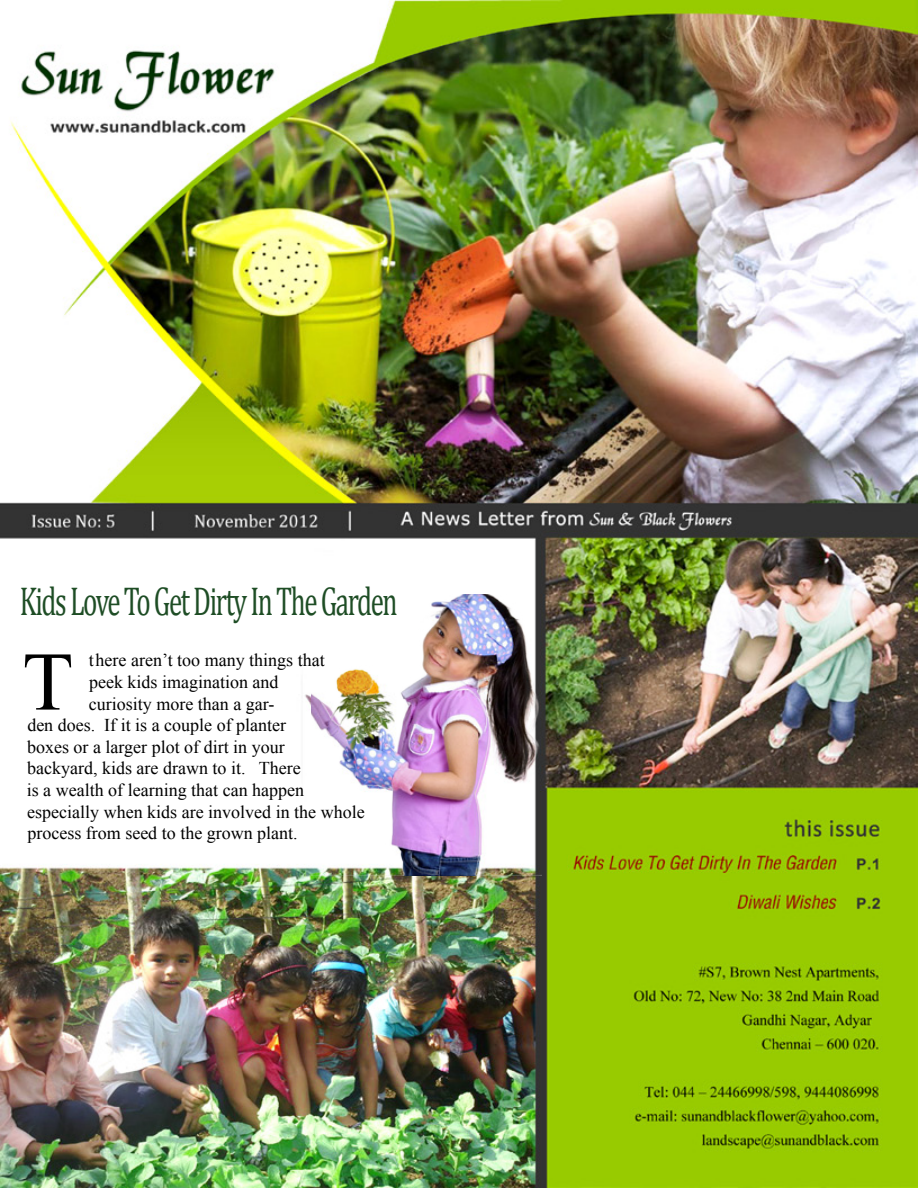
<style>
.page{position:relative;width:918px;height:1188px;background:#fff}
.page>*{position:absolute;margin:0;border:0;box-sizing:border-box;transform-origin:0 0}
.t1{font:83.25px "Times New Roman";color:#000}
.t2{font:40.5px "Cambria";letter-spacing:-.05em;color:#1e4d25;scale:.67 1}
.t3{font:18px "Times New Roman";color:#000}
</style>
<div class="page">
<img style="left:0;top:0;width:918px;height:1188px">
<img style="left:312px;top:594px;width:230px;height:282px">
<h2 class="t2" style="left:20px;top:577px;width:566px">Kids Love To Get Dirty In The Garden</h2>
<h1 class="t1" style="left:22px;top:626px;width:52px">T</h1>
<p class="t3" style="left:89px;top:648px;width:237px">there aren’t too many things that</p>
<p class="t3" style="left:89px;top:670px;width:191px">peek kids imagination and</p>
<p class="t3" style="left:89px;top:691px;width:187px">curiosity more than a gar-</p>
<p class="t3" style="left:27px;top:713px;width:260px">den does. If it is a couple of planter</p>
<p class="t3" style="left:27px;top:735px;width:259px">boxes or a larger plot of dirt in your</p>
<p class="t3" style="left:27px;top:756px;width:275px">backyard, kids are drawn to it. There</p>
<p class="t3" style="left:27px;top:778px;width:279px">is a wealth of learning that can happen</p>
<p class="t3" style="left:27px;top:799px;width:339px">especially when kids are involved in the whole</p>
<p class="t3" style="left:27px;top:821px;width:272px">process from seed to the grown plant.</p>
</div>
